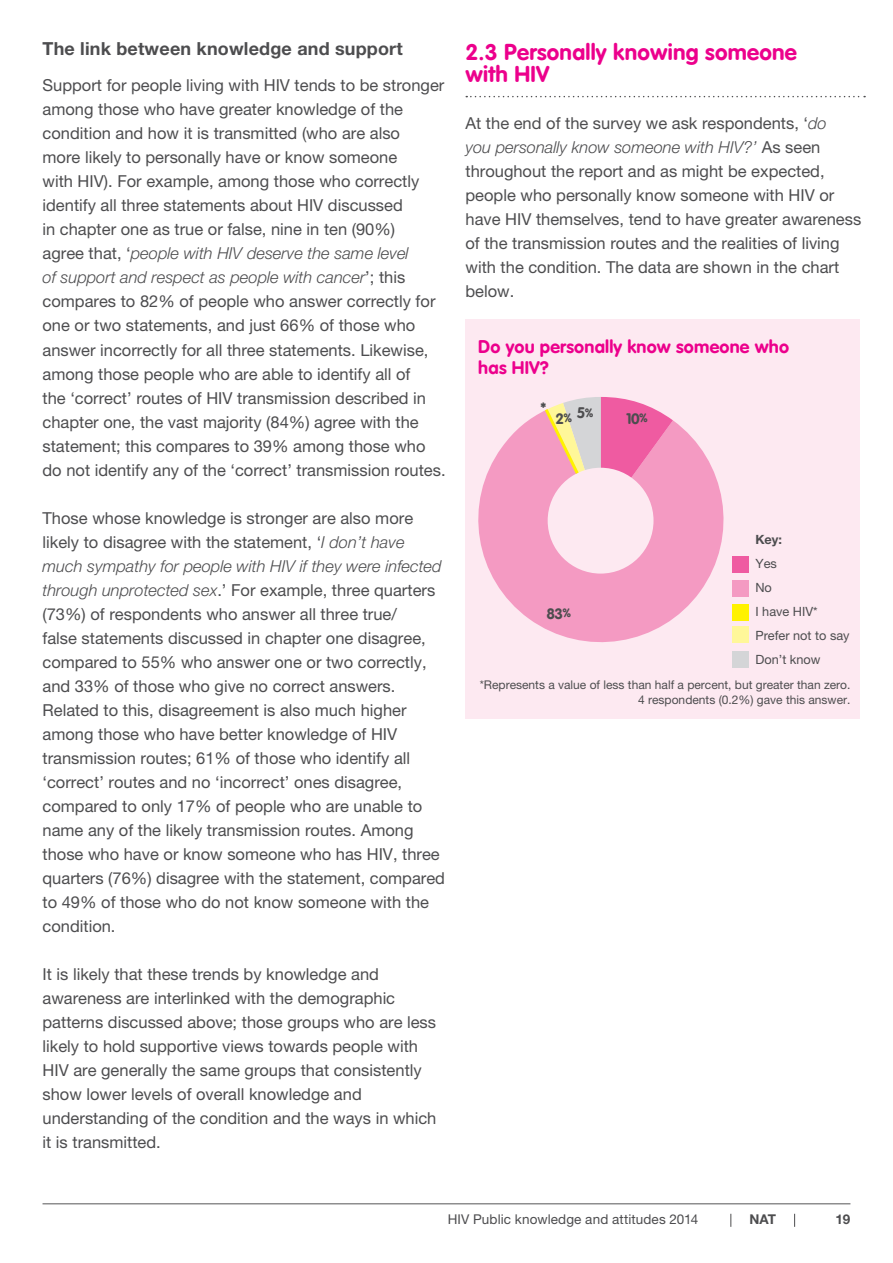
<style>
.page{position:relative;width:893px;height:1263px;background:#fff}
.page>*{position:absolute;margin:0;border:0;box-sizing:border-box;transform-origin:0 0}
.t1{font:22.5px/22.5px "VAG Rounded Bold";letter-spacing:.01em;color:#ec008c}
.t2{font:18px/21px "VAG Rounded Bold";letter-spacing:.01em;color:#ec008c}
.t3{font:700 18px "Helvetica Neue LT Std";letter-spacing:.01em;color:#4d4d4f}
.t4{font:16.5px/24px "Helvetica Neue LT Std";color:#4d4d4f}
.t5{font:15px "VAG Rounded Bold";color:#4d4d4f}
.t6{font:13.5px "Helvetica Neue LT Std";letter-spacing:.01em;color:#4d4d4f}
.t7{font:700 13.5px "Helvetica Neue LT Std";color:#4d4d4f}
.t8{font:12.75px/24px "Helvetica Neue LT Std";color:#4d4d4f}
.t9{font:700 12.75px "Helvetica Neue LT Std";color:#4d4d4f}
.t10{font:12px/15px "Helvetica Neue LT Std";color:#4d4d4f;text-align:right}
.s1{font-weight:300;font-style:italic}
.s2{font-size:12px}
</style>
<div class="page">
<svg style="left:466px;top:96px;width:399px;height:1px"></svg>
<svg style="left:794px;top:1214px;width:1px;height:13px"></svg>
<svg style="left:730px;top:1214px;width:1px;height:13px"></svg>
<hr style="left:43px;top:1203px;width:807px;height:1px;background:#4d4d4f">
<div style="left:465px;top:319px;width:395px;height:400px;background:#fde9f1"></div>
<svg style="left:478px;top:412px;width:262px;height:231px;fill:#f49ac2"></svg>
<div style="left:548px;top:468px;width:105px;height:106px;background:#fde9f1;border-radius:50%"></div>
<div style="left:732px;top:556px;width:17px;height:17px;background:#ef5ba1"></div>
<div style="left:732px;top:604px;width:17px;height:17px;background:#fff200"></div>
<div style="left:732px;top:626px;width:17px;height:16px;background:#fff799"></div>
<div style="left:732px;top:651px;width:17px;height:16px;background:#d4d5d7"></div>
<div style="left:732px;top:580px;width:17px;height:16px;background:#f49ac2"></div>
<svg style="left:542px;top:397px;width:131px;height:122px"></svg>
<p class="t3" style="left:43px;top:38px;width:362px">The link between knowledge and support</p>
<p class="t4" style="left:43px;top:73px;width:405px">Support for people living with HIV tends to be stronger among those who have greater knowledge of the condition and how it is transmitted (who are also<br>more likely to personally have or know someone<br>with HIV). For example, among those who correctly identify all three statements about HIV discussed<br>in chapter one as true or false, nine in ten (90%)<br>agree that, ‘<span class="s1">people with HIV deserve the same level<br>of support and respect as people with cancer</span>’; this compares to 82% of people who answer correctly for one or two statements, and just 66% of those who answer incorrectly for all three statements. Likewise, among those people who are able to identify all of<br>the ‘correct’ routes of HIV transmission described in chapter one, the vast majority (84%) agree with the statement; this compares to 39% among those who do not identify any of the ‘correct’ transmission routes.</p>
<p class="t4" style="left:43px;top:505px;width:404px">Those whose knowledge is stronger are also more likely to disagree with the statement, ‘<span class="s1">I don’t have much sympathy for people with HIV if they were infected through unprotected sex</span>.’ For example, three quarters (73%) of respondents who answer all three true/<br>false statements discussed in chapter one disagree, compared to 55% who answer one or two correctly, and 33% of those who give no correct answers.<br>Related to this, disagreement is also much higher among those who have better knowledge of HIV transmission routes; 61% of those who identify all ‘correct’ routes and no ‘incorrect’ ones disagree, compared to only 17% of people who are unable to name any of the likely transmission routes. Among those who have or know someone who has HIV, three quarters (76%) disagree with the statement, compared to 49% of those who do not know someone with the condition.</p>
<p class="t4" style="left:43px;top:962px;width:395px">It is likely that these trends by knowledge and awareness are interlinked with the demographic patterns discussed above; those groups who are less likely to hold supportive views towards people with HIV are generally the same groups that consistently show lower levels of overall knowledge and understanding of the condition and the ways in which it is transmitted.</p>
<h1 class="t1" style="left:465px;top:40px;width:333px">2.3 Personally knowing someone with HIV</h1>
<p class="t4" style="left:465px;top:111px;width:397px">At the end of the survey we ask respondents, ‘<span class="s1">do<br>you personally know someone with HIV?’</span> As seen throughout the report and as might be expected, people who personally know someone with HIV or have HIV themselves, tend to have greater awareness of the transmission routes and the realities of living with the condition. The data are shown in the chart below.</p>
<p class="t2" style="left:478px;top:336px;width:312px">Do you personally know someone who has HIV?</p>
<p class="t5" style="left:556px;top:407px;width:39px">2<sub>%</sub> 5<sup>%</sup></p>
<p class="t5" style="left:626px;top:409px;width:23px">10<span class="s2">%</span></p>
<p class="t5" style="left:541px;top:399px;width:7px">*</p>
<p class="t5" style="left:547px;top:605px;width:26px">83<span class="s2">%</span></p>
<p class="t9" style="left:755px;top:531px;width:28px">Key:</p>
<p class="t8" style="left:755px;top:551px;width:96px">Yes<br>No<br>I have HIV*<br>Prefer not to say<br>Don’t know</p>
<p class="t10" style="left:480px;top:677px;width:372px">*Represents a value of less than half a percent, but greater than zero.<br>4 respondents (0.2%) gave this answer.</p>
<p class="t6" style="left:448px;top:1211px;width:252px">HIV Public knowledge and attitudes 2014</p>
<p class="t7" style="left:749px;top:1211px;width:28px">NAT</p>
<p class="t7" style="left:835px;top:1211px;width:17px">19</p>
</div>
